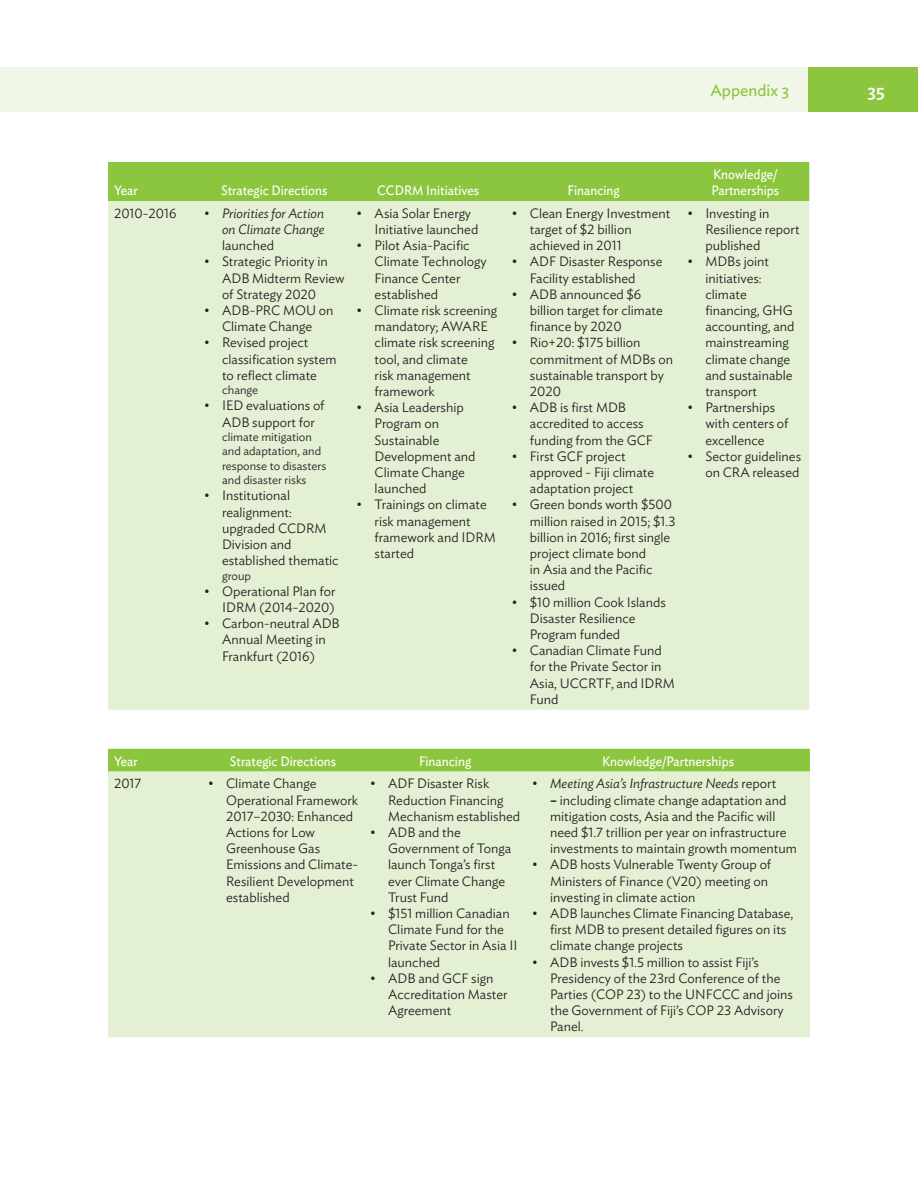
<style>
.page{position:relative;width:918px;height:1188px;background:#fff}
.page>*{position:absolute;margin:0;border:0;box-sizing:border-box;transform-origin:0 0}
.t1{font:500 18px "Ideal Sans";color:#fff}
.t2{font:16.5px "Ideal Sans";color:#8bc63e}
.t3{font:300 13.5px/16.2px "Ideal Sans";color:#231f20}
.t4{font:13.5px/16.2px "Ideal Sans";color:#fff;scale:.95 1}
.t5{font:italic 300 13.5px/16.2px "Ideal Sans";color:#231f20;text-align:right}
.t6{font:300 12px/14.4px "Ideal Sans";color:#231f20}
.s1{font-style:normal}
.s2{font-weight:600}
</style>
<div class="page">
<div style="left:807px;top:67px;width:111px;height:45px;background:#8bc63e"></div>
<div style="left:0;top:67px;width:807px;height:45px;background:#f1f7e8"></div>
<div style="left:108px;top:162px;width:701px;height:39px;background:#8bc63e"></div>
<div style="left:108px;top:201px;width:701px;height:509px;background:#e4f0d4"></div>
<div style="left:108px;top:749px;width:702px;height:23px;background:#8bc63e"></div>
<div style="left:108px;top:772px;width:702px;height:265px;background:#e4f0d4"></div>
<p class="t2" style="left:710px;top:78px;width:81px">Appendix 3</p>
<h1 class="t1" style="left:867px;top:77px;width:19px">35</h1>
<p class="t4" style="left:114px;top:181px;width:27px">Year</p>
<p class="t4" style="left:221px;top:181px;width:113px">Strategic Directions</p>
<p class="t4" style="left:377px;top:181px;width:109px">CCDRM Initiatives</p>
<p class="t4" style="left:568px;top:181px;width:56px">Financing</p>
<p class="t3" style="left:114px;top:204px;width:64px">2010-2016</p>
<p class="t5" style="left:204px;top:204px;width:122px"><span class="s1">•</span> Priorities for Action on Climate Change</p>
<p class="t3" style="left:222px;top:236px;width:54px">launched</p>
<p class="t3" style="left:222px;top:252px;width:124px;text-indent:-18px">• Strategic Priority in<br>ADB Midterm Review of Strategy 2020</p>
<p class="t3" style="left:204px;top:301px;width:131px;text-align:center">• ADB-PRC MOU on<br>Climate Change</p>
<p class="t3" style="left:222px;top:333px;width:116px;text-indent:-18px">• Revised project classification system to reflect climate</p>
<p class="t6" style="left:222px;top:382px;width:38px">change</p>
<p class="t3" style="left:222px;top:396px;width:104px;text-indent:-18px">• IED evaluations of<br>ADB support for</p>
<p class="t6" style="left:222px;top:429px;width:106px">climate mitigation and adaptation, and response to disasters and disaster risks</p>
<p class="t3" style="left:222px;top:486px;width:118px;text-indent:-18px">• Institutional realignment: upgraded CCDRM<br>Division and established thematic</p>
<p class="t6" style="left:222px;top:567px;width:30px">group</p>
<p class="t3" style="left:204px;top:582px;width:133px;text-align:right">• Operational Plan for<br>IDRM (2014-2020)</p>
<p class="t3" style="left:204px;top:614px;width:137px;text-align:center">• Carbon-neutral ADB<br>Annual Meeting in<br>Frankfurt (2016)</p>
<p class="t3" style="left:375px;top:204px;width:105px;text-indent:-18px">• Asia Solar Energy<br>Initiative launched</p>
<p class="t3" style="left:375px;top:236px;width:114px;text-indent:-18px">• Pilot Asia-Pacific<br>Climate Technology<br>Finance Center established</p>
<p class="t3" style="left:375px;top:301px;width:124px;text-indent:-18px">• Climate risk screening mandatory; AWARE climate risk screening tool, and climate<br>risk management framework</p>
<p class="t3" style="left:375px;top:398px;width:102px;text-indent:-18px">• Asia Leadership<br>Program on<br>Sustainable<br>Development and<br>Climate Change launched</p>
<p class="t3" style="left:375px;top:495px;width:123px;text-indent:-18px">• Trainings on climate risk management framework and IDRM started</p>
<p class="t3" style="left:530px;top:204px;width:142px;text-indent:-18px">• Clean Energy Investment target of $2 billion achieved in 2011</p>
<p class="t3" style="left:530px;top:252px;width:134px;text-indent:-18px">• ADF Disaster Response<br>Facility established</p>
<p class="t3" style="left:530px;top:285px;width:134px;text-indent:-18px">• ADB announced $6 billion target for climate finance by 2020</p>
<p class="t3" style="left:530px;top:333px;width:145px;text-indent:-18px">• Rio+20: $175 billion commitment of MDBs on sustainable transport by<br>2020</p>
<p class="t3" style="left:530px;top:398px;width:125px;text-indent:-18px">• ADB is first MDB accredited to access funding from the GCF</p>
<p class="t3" style="left:530px;top:447px;width:126px;text-indent:-18px">• First GCF project approved - Fiji climate adaptation project</p>
<p class="t3" style="left:530px;top:495px;width:147px;text-indent:-18px">• Green bonds worth $500 million raised in 2015; $1.3 billion in 2016; first single project climate bond<br>in Asia and the Pacific issued</p>
<p class="t3" style="left:530px;top:593px;width:137px;text-indent:-18px">• $10 million Cook Islands<br>Disaster Resilience<br>Program funded</p>
<p class="t3" style="left:530px;top:641px;width:147px;text-indent:-18px">• Canadian Climate Fund for the Private Sector in<br>Asia, UCCRTF, and IDRM<br>Fund</p>
<p class="t4" style="left:712px;top:165px;width:73px">Knowledge/<br>Partnerships</p>
<p class="t3" style="left:705px;top:204px;width:96px;text-indent:-18px">• Investing in<br>Resilience report published</p>
<p class="t3" style="left:705px;top:252px;width:91px;text-indent:-18px">• MDBs joint initiatives: climate financing, GHG accounting, and mainstreaming climate change and sustainable transport</p>
<p class="t3" style="left:705px;top:398px;width:85px;text-indent:-18px">• Partnerships with centers of excellence</p>
<p class="t3" style="left:687px;top:447px;width:115px;text-align:right">• Sector guidelines on CRA released</p>
<p class="t4" style="left:114px;top:752px;width:27px">Year</p>
<p class="t4" style="left:230px;top:752px;width:113px">Strategic Directions</p>
<p class="t4" style="left:419px;top:752px;width:56px">Financing</p>
<p class="t4" style="left:602px;top:752px;width:140px">Knowledge/Partnerships</p>
<p class="t3" style="left:114px;top:774px;width:29px">2017</p>
<p class="t3" style="left:226px;top:774px;width:134px;text-indent:-18px">• Climate Change<br>Operational Framework<br>2017–2030: Enhanced<br>Actions for Low<br>Greenhouse Gas<br>Emissions and Climate-<br>Resilient Development established</p>
<p class="t3" style="left:388px;top:774px;width:134px;text-indent:-18px">• ADF Disaster Risk<br>Reduction Financing<br>Mechanism established</p>
<p class="t5" style="left:532px;top:774px;width:246px"><span class="s1">•</span> Meeting Asia’s Infrastructure Needs <span class="s1">report</span></p>
<p class="t3" style="left:550px;top:791px;width:248px"><span class="s2">–</span> including climate change adaptation and mitigation costs, Asia and the Pacific will need $1.7 trillion per year on infrastructure investments to maintain growth momentum</p>
<p class="t3" style="left:550px;top:855px;width:223px;text-indent:-18px">• ADB hosts Vulnerable Twenty Group of<br>Ministers of Finance (V20) meeting on investing in climate action</p>
<p class="t3" style="left:550px;top:904px;width:245px;text-indent:-18px">• ADB launches Climate Financing Database, first MDB to present detailed figures on its climate change projects</p>
<p class="t3" style="left:550px;top:953px;width:244px;text-indent:-18px">• ADB invests $1.5 million to assist Fiji’s Presidency of the 23rd Conference of the Parties (COP 23) to the UNFCCC and joins the Government of Fiji’s COP 23 Advisory Panel.</p>
<p class="t3" style="left:388px;top:823px;width:125px;text-indent:-18px">• ADB and the<br>Government of Tonga launch Tonga’s first ever Climate Change<br>Trust Fund</p>
<p class="t3" style="left:388px;top:904px;width:131px;text-indent:-18px">• $151 million Canadian<br>Climate Fund for the<br>Private Sector in Asia II launched</p>
<p class="t3" style="left:388px;top:969px;width:121px;text-indent:-18px">• ADB and GCF sign<br>Accreditation Master<br>Agreement</p>
</div>
